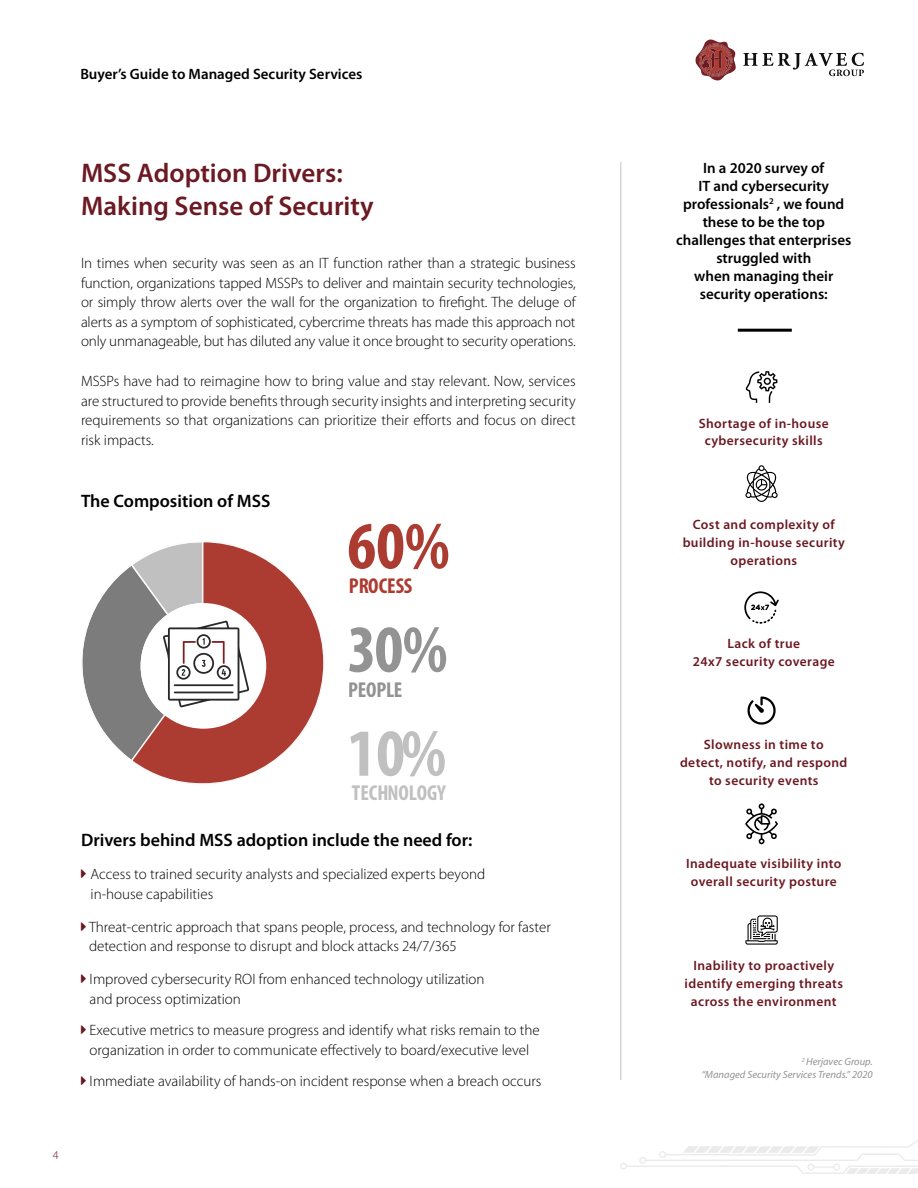
<style>
.page{position:relative;width:918px;height:1188px;background:#fff}
.page>*{position:absolute;margin:0;border:0;box-sizing:border-box;transform-origin:0 0}
.t1{font:700 condensed 67.8px "Myriad Pro";color:#939393}
.t2{font:700 condensed 67.8px "Myriad Pro";color:#c0c0c0}
.t3{font:700 condensed 67.8px "Myriad Pro";color:#ac3c31}
.t4{font:600 27px/32.4px "Myriad Pro";color:#6b1922}
.t5{font:700 condensed 21.6px "Myriad Pro";color:#c0c0c0}
.t6{font:700 condensed 21.6px "Myriad Pro";color:#ac3c31}
.t7{font:700 condensed 21.6px "Myriad Pro";letter-spacing:-.01em;color:#939393}
.t8{font:600 18px "Myriad Pro";color:#000}
.t9{font:300 15px/19.5px "Myriad Pro";color:#000}
.t10{font:600 15px/18px "Myriad Pro";color:#000;text-align:center}
.t11{font:600 13.5px/18px "Myriad Pro";letter-spacing:.03em;color:#6b1922;text-align:center}
.t12{font:300 12px "Myriad Pro";color:#6b1922}
.t13{font:italic 10.5px/12.6px "Myriad Pro";color:#939393;text-align:right}
</style>
<div class="page">
<svg style="left:620px;top:1140px;width:298px;height:34px"></svg>
<hr style="left:621px;top:162px;width:1px;height:918px;background:#c0c0c0">
<svg style="left:696px;top:39px;width:40px;height:41px"></svg>
<svg style="left:743px;top:53px;width:121px;height:23px"></svg>
<hr style="left:738px;top:329px;width:54px;height:3px;background:#000">
<svg style="left:133px;top:551px;width:191px;height:233px;fill:#ac3c31"></svg>
<div style="left:141px;top:603px;width:125px;height:126px;background:#fff;border-radius:50%"></div>
<svg style="left:82px;top:541px;width:167px;height:221px"></svg>
<svg style="left:746px;top:371px;width:31px;height:32px"></svg>
<svg style="left:745px;top:465px;width:33px;height:37px"></svg>
<svg style="left:744px;top:591px;width:35px;height:33px"></svg>
<svg style="left:747px;top:696px;width:29px;height:29px"></svg>
<svg style="left:745px;top:803px;width:33px;height:41px"></svg>
<svg style="left:745px;top:915px;width:33px;height:30px"></svg>
<p class="t10" style="left:80px;top:65px;width:284px">Buyer’s Guide to Managed Security Services</p>
<h2 class="t4" style="left:81px;top:156px;width:294px">MSS Adoption Drivers:<br>Making Sense of Security</h2>
<p class="t9" style="left:81px;top:254px;width:496px;text-align:justify">In times when security was seen as an IT function rather than a strategic business function, organizations tapped MSSPs to deliver and maintain security technologies, or simply throw alerts over the wall for the organization to firefight. The deluge of alerts as a symptom of sophisticated, cybercrime threats has made this approach not only unmanageable, but has diluted any value it once brought to security operations.</p>
<p class="t9" style="left:81px;top:372px;width:496px;text-align:justify">MSSPs have had to reimagine how to bring value and stay relevant. Now, services are structured to provide benefits through security insights and interpreting security requirements so that organizations can prioritize their efforts and focus on direct risk impacts.</p>
<p class="t8" style="left:81px;top:489px;width:191px">The Composition of MSS</p>
<h1 class="t3" style="left:347px;top:509px;width:104px">60%</h1>
<h3 class="t6" style="left:349px;top:574px;width:65px">PROCESS</h3>
<h1 class="t1" style="left:348px;top:612px;width:101px">30%</h1>
<h3 class="t7" style="left:348px;top:677px;width:56px">PEOPLE</h3>
<h1 class="t2" style="left:347px;top:716px;width:100px">10%</h1>
<h3 class="t5" style="left:352px;top:781px;width:96px">TECHNOLOGY</h3>
<p class="t8" style="left:81px;top:829px;width:393px">Drivers behind MSS adoption include the need for:</p>
<p class="t9" style="left:91px;top:865px;width:396px">Access to trained security analysts and specialized experts beyond in-house capabilities</p>
<p class="t9" style="left:89px;top:917px;width:463px">Threat-centric approach that spans people, process, and technology for faster detection and response to disrupt and block attacks 24/7/365</p>
<p class="t9" style="left:90px;top:970px;width:396px">Improved cybersecurity ROI from enhanced technology utilization and process optimization</p>
<p class="t9" style="left:90px;top:1021px;width:452px">Executive metrics to measure progress and identify what risks remain to the organization in order to communicate effectively to board/executive level</p>
<p class="t9" style="left:90px;top:1072px;width:453px">Immediate availability of hands-on incident response when a breach occurs</p>
<p class="t12" style="left:53px;top:1148px;width:7px">4</p>
<p class="t10" style="left:676px;top:159px;width:177px">In a 2020 survey of<br>IT and cybersecurity professionals<sup>2</sup> , we found these to be the top challenges that enterprises struggled with<br>when managing their security operations:</p>
<p class="t11" style="left:699px;top:414px;width:131px">Shortage of in-house cybersecurity skills</p>
<p class="t11" style="left:683px;top:515px;width:164px">Cost and complexity of building in-house security operations</p>
<p class="t11" style="left:693px;top:634px;width:143px">Lack of true<br>24x7 security coverage</p>
<p class="t11" style="left:680px;top:735px;width:169px">Slowness in time to<br>detect, notify, and respond to security events</p>
<p class="t11" style="left:686px;top:855px;width:157px">Inadequate visibility into overall security posture</p>
<p class="t11" style="left:685px;top:956px;width:160px">Inability to proactively identify emerging threats across the environment</p>
<p class="t13" style="left:701px;top:1055px;width:173px"><sup>2</sup> Herjavec Group.<br>“Managed Security Services Trends.” 2020</p>
</div>
